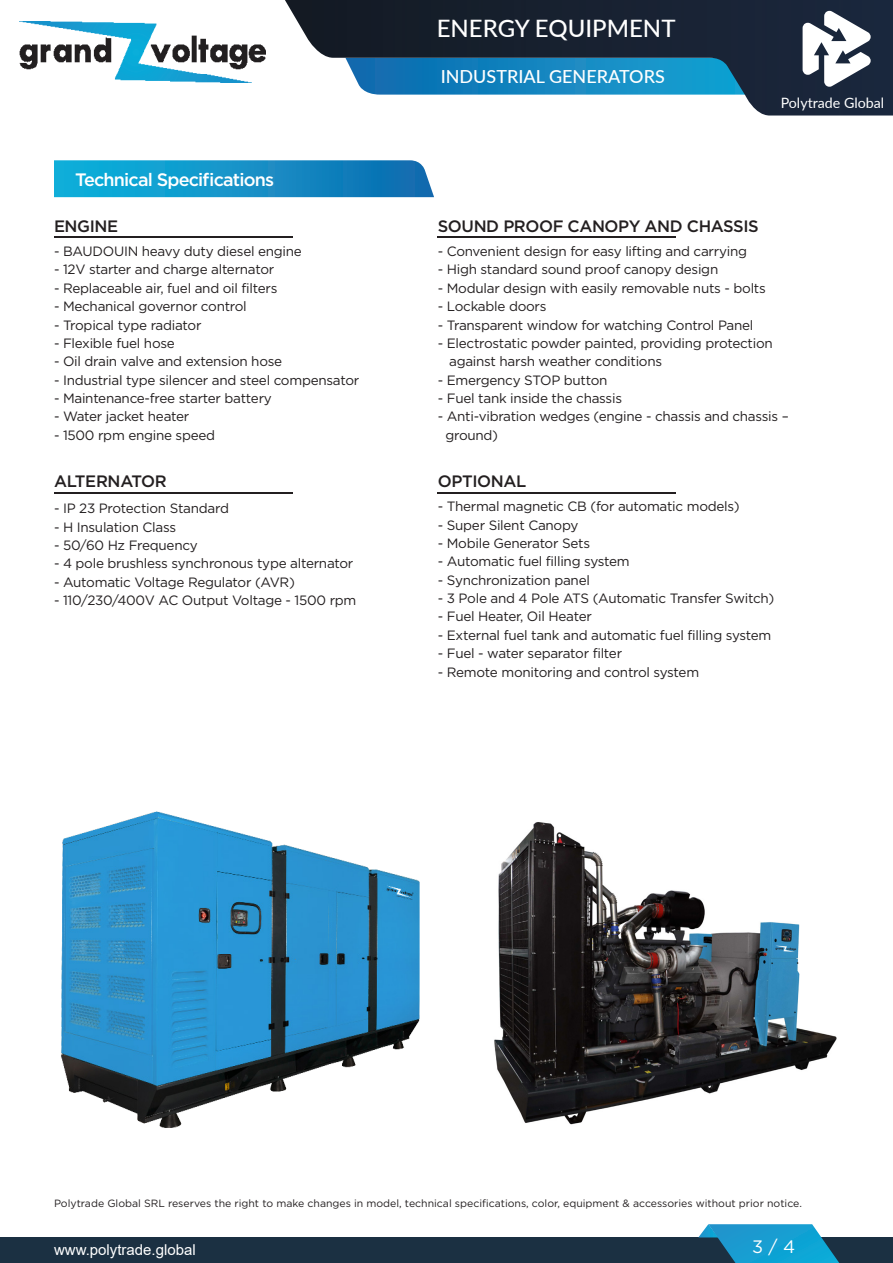
<style>
.page{position:relative;width:893px;height:1263px;background:#fff}
.page>*{position:absolute;margin:0;border:0;box-sizing:border-box;transform-origin:0 0}
.t1{font:500 24px "Lato";color:#fff}
.t2{font:500 18px "Gotham";letter-spacing:-.045em;color:#fff}
.t3{font:500 18px "Lato";color:#fff}
.t4{font:18px "Gotham";color:#fff}
.t5{font:500 16.5px "Gotham";letter-spacing:-.025em;color:#231f20}
.t6{font:15px "Arial";color:#fff}
.t7{font:14.25px "Lato";color:#fff}
.t8{font:13.5px "Gotham";letter-spacing:-.02em;color:#231f20}
.t9{font:10.5px "Gotham";color:#231f20}
</style>
<div class="page">
<div style="left:0;top:1237px;width:893px;height:26px;background:#1b3042"></div>
<svg style="left:698px;top:1224px;width:141px;height:39px"></svg>
<svg style="left:285px;top:0;width:608px;height:116px"></svg>
<svg style="left:345px;top:11px;width:548px;height:84px;background:#27506c"></svg>
<img style="left:20px;top:22px;width:245px;height:60px">
<svg style="left:54px;top:160px;width:380px;height:37px;background:#1793c8"></svg>
<hr style="left:438px;top:492px;width:238px;height:2px;background:#231f20">
<hr style="left:54px;top:492px;width:238px;height:2px;background:#231f20">
<hr style="left:438px;top:236px;width:238px;height:2px;background:#231f20">
<hr style="left:54px;top:236px;width:238px;height:2px;background:#231f20">
<img style="left:494px;top:822px;width:343px;height:303px">
<img style="left:61px;top:811px;width:359px;height:317px">
<p class="t2" style="left:75px;top:168px;width:200px">Technical Specifications</p>
<p class="t5" style="left:54px;top:215px;width:66px">ENGINE</p>
<p class="t8" style="left:54px;top:243px;width:249px">- BAUDOUIN heavy duty diesel engine</p>
<p class="t8" style="left:54px;top:261px;width:222px">- 12V starter and charge alternator</p>
<p class="t8" style="left:54px;top:279px;width:225px">- Replaceable air, fuel and oil filters</p>
<p class="t8" style="left:54px;top:298px;width:194px">- Mechanical governor control</p>
<p class="t8" style="left:54px;top:316px;width:149px">- Tropical type radiator</p>
<p class="t8" style="left:54px;top:334px;width:122px">- Flexible fuel hose</p>
<p class="t8" style="left:54px;top:353px;width:230px">- Oil drain valve and extension hose</p>
<p class="t8" style="left:54px;top:371px;width:307px">- Industrial type silencer and steel compensator</p>
<p class="t8" style="left:54px;top:390px;width:219px">- Maintenance-free starter battery</p>
<p class="t8" style="left:54px;top:408px;width:137px">- Water jacket heater</p>
<p class="t8" style="left:54px;top:426px;width:163px">- 1500 rpm engine speed</p>
<p class="t5" style="left:54px;top:471px;width:114px">ALTERNATOR</p>
<p class="t8" style="left:54px;top:500px;width:176px">- IP 23 Protection Standard</p>
<p class="t8" style="left:54px;top:518px;width:124px">- H Insulation Class</p>
<p class="t8" style="left:54px;top:537px;width:145px">- 50/60 Hz Frequency</p>
<p class="t8" style="left:54px;top:555px;width:301px">- 4 pole brushless synchronous type alternator</p>
<p class="t8" style="left:54px;top:573px;width:242px">- Automatic Voltage Regulator (AVR)</p>
<p class="t8" style="left:54px;top:592px;width:304px">- 110/230/400V AC Output Voltage - 1500 rpm</p>
<h1 class="t1" style="left:437px;top:11px;width:240px">ENERGY EQUIPMENT</h1>
<h2 class="t3" style="left:441px;top:64px;width:226px">INDUSTRIAL GENERATORS</h2>
<p class="t7" style="left:781px;top:93px;width:105px">Polytrade Global</p>
<p class="t5" style="left:438px;top:215px;width:322px">SOUND PROOF CANOPY AND CHASSIS</p>
<p class="t8" style="left:438px;top:243px;width:311px">- Convenient design for easy lifting and carrying</p>
<p class="t8" style="left:438px;top:261px;width:282px">- High standard sound proof canopy design</p>
<p class="t8" style="left:438px;top:279px;width:329px">- Modular design with easily removable nuts - bolts</p>
<p class="t8" style="left:438px;top:298px;width:110px">- Lockable doors</p>
<p class="t8" style="left:438px;top:316px;width:317px">- Transparent window for watching Control Panel</p>
<p class="t8" style="left:438px;top:334px;width:336px">- Electrostatic powder painted, providing protection</p>
<p class="t8" style="left:449px;top:353px;width:215px">against harsh weather conditions</p>
<p class="t8" style="left:438px;top:371px;width:171px">- Emergency STOP button</p>
<p class="t8" style="left:438px;top:390px;width:186px">- Fuel tank inside the chassis</p>
<p class="t8" style="left:438px;top:408px;width:353px">- Anti-vibration wedges (engine - chassis and chassis –</p>
<p class="t8" style="left:445px;top:426px;width:54px">ground)</p>
<p class="t5" style="left:438px;top:471px;width:90px">OPTIONAL</p>
<p class="t8" style="left:438px;top:498px;width:303px">- Thermal magnetic CB (for automatic models)</p>
<p class="t8" style="left:438px;top:516px;width:142px">- Super Silent Canopy</p>
<p class="t8" style="left:438px;top:534px;width:154px">- Mobile Generator Sets</p>
<p class="t8" style="left:438px;top:553px;width:193px">- Automatic fuel filling system</p>
<p class="t8" style="left:438px;top:571px;width:154px">- Synchronization panel</p>
<p class="t8" style="left:438px;top:590px;width:338px">- 3 Pole and 4 Pole ATS (Automatic Transfer Switch)</p>
<p class="t8" style="left:438px;top:608px;width:156px">- Fuel Heater, Oil Heater</p>
<p class="t8" style="left:438px;top:626px;width:335px">- External fuel tank and automatic fuel filling system</p>
<p class="t8" style="left:438px;top:645px;width:186px">- Fuel - water separator filter</p>
<p class="t8" style="left:438px;top:663px;width:263px">- Remote monitoring and control system</p>
<p class="t9" style="left:54px;top:1197px;width:749px">Polytrade Global SRL reserves the right to make changes in model, technical specifications, color, equipment &amp; accessories without prior notice.</p>
<p class="t6" style="left:54px;top:1240px;width:143px">www.polytrade.global</p>
<h2 class="t4" style="left:752px;top:1235px;width:45px">3 / 4</h2>
</div>
